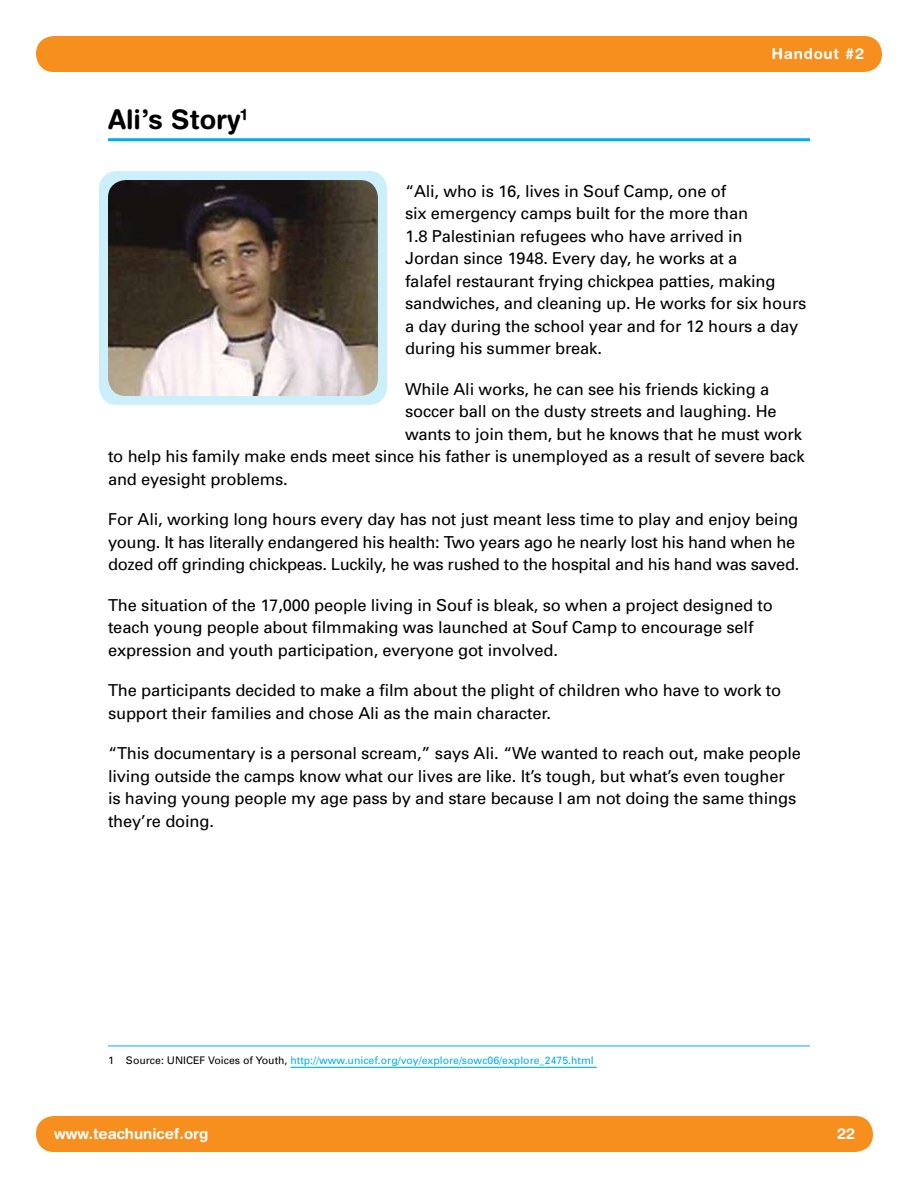
<style>
.page{position:relative;width:918px;height:1188px;background:#fff}
.page>*{position:absolute;margin:0;border:0;box-sizing:border-box;transform-origin:0 0}
.t1{font:700 27px "Helvetica Rounded";color:#000}
.t2{font:16.5px/22.5px "Univers";letter-spacing:-.01em;color:#000}
.t3{font:700 15px "Helvetica Rounded";color:#fff}
.t4{font:700 15px "Helvetica Rounded";letter-spacing:.05em;color:#fff}
.t5{font:10.5px "Univers";color:#00aeef}
.s1{color:#000}
</style>
<div class="page">
<div style="left:36px;top:1116px;width:837px;height:36px;background:#f78f1e;border-radius:18px"></div>
<div style="left:36px;top:36px;width:846px;height:36px;background:#f78f1e;border-radius:18px"></div>
<hr style="left:108px;top:138px;width:702px;height:3px;background:#00aeef">
<hr style="left:108px;top:1046px;width:702px;height:1px;background:#00aeef">
<hr style="left:290px;top:1067px;width:307px;height:1px;background:#00aeef">
<div style="left:99px;top:171px;width:288px;height:234px;background:#cceffc;border-radius:18px"></div>
<img style="left:108px;top:180px;width:270px;height:216px">
<h1 class="t1" style="left:108px;top:103px;width:141px">Ali’s Story<sup>1</sup></h1>
<p class="t4" style="left:772px;top:45px;width:94px">Handout #2</p>
<p class="t2" style="left:405px;top:179px;width:403px">“Ali, who is 16, lives in Souf Camp, one of<br>six emergency camps built for the more than<br>1.8 Palestinian refugees who have arrived in<br>Jordan since 1948. Every day, he works at a<br>falafel restaurant frying chickpea patties, making sandwiches, and cleaning up. He works for six hours a day during the school year and for 12 hours a day during his summer break.</p>
<p class="t2" style="left:405px;top:377px;width:366px">While Ali works, he can see his friends kicking a</p>
<p class="t2" style="left:405px;top:400px;width:373px">soccer ball on the dusty streets and laughing. He</p>
<p class="t2" style="left:405px;top:422px;width:399px">wants to join them, but he knows that he must work</p>
<p class="t2" style="left:108px;top:445px;width:698px">to help his family make ends meet since his father is unemployed as a result of severe back</p>
<p class="t2" style="left:108px;top:467px;width:181px">and eyesight problems.</p>
<p class="t2" style="left:108px;top:508px;width:693px">For Ali, working long hours every day has not just meant less time to play and enjoy being young. It has literally endangered his health: Two years ago he nearly lost his hand when he dozed off grinding chickpeas. Luckily, he was rushed to the hospital and his hand was saved.</p>
<p class="t2" style="left:108px;top:593px;width:666px">The situation of the 17,000 people living in Souf is bleak, so when a project designed to teach young people about filmmaking was launched at Souf Camp to encourage self expression and youth participation, everyone got involved.</p>
<p class="t2" style="left:108px;top:679px;width:675px">The participants decided to make a film about the plight of children who have to work to support their families and chose Ali as the main character.</p>
<p class="t2" style="left:108px;top:742px;width:695px">“This documentary is a personal scream,” says Ali. “We wanted to reach out, make people living outside the camps know what our lives are like. It’s tough, but what’s even tougher is having young people my age pass by and stare because I am not doing the same things they’re doing.</p>
<p class="t5" style="left:108px;top:1054px;width:487px"><span class="s1">1 Source: UNICEF Voices of Youth,</span> http://www.unicef.org/voy/explore/sowc06/explore_2475.html</p>
<p class="t3" style="left:54px;top:1125px;width:156px">www.teachunicef.org</p>
<p class="t3" style="left:837px;top:1125px;width:19px">22</p>
</div>
